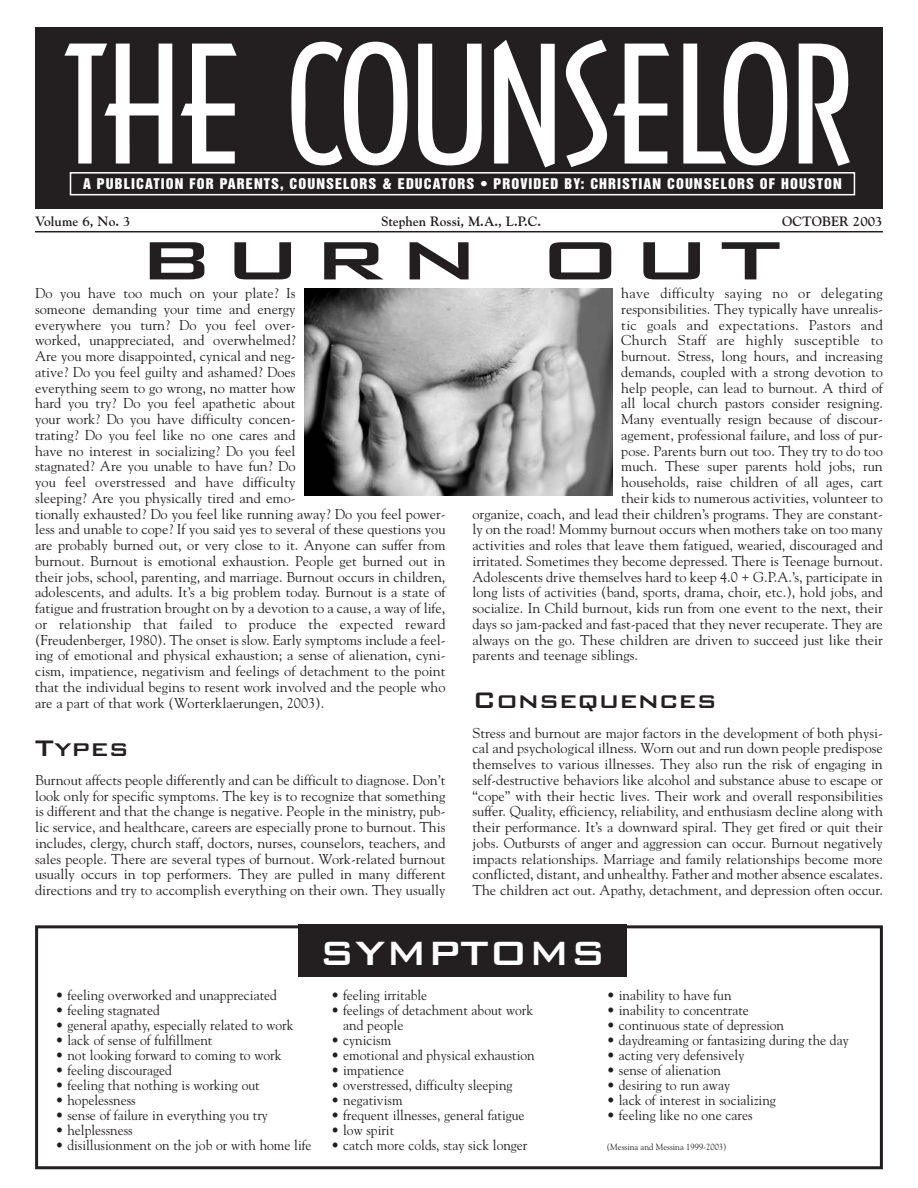
<style>
.page{position:relative;width:918px;height:1188px;background:#fff}
.page>*{position:absolute;margin:0;border:0;box-sizing:border-box;transform-origin:0 0}
.t1{font:155.7px "Arquitectura";letter-spacing:-.015em;color:#fff;scale:1.18 1}
.t2{font:500 72px "Bank Gothic BT";letter-spacing:.075em;color:#231f20;scale:1.35 1}
.t3{font:500 45px "Bank Gothic BT";color:#fff}
.t4{font:500 30px "Bank Gothic BT";color:#231f20}
.t5{font:14.25px/15.8px "Goudy";color:#231f20;text-align:justify}
.t6{font:14.25px/15px "Goudy";color:#231f20;scale:.95 1}
.t7{font:14.25px "Goudy";letter-spacing:.02em;color:#231f20}
.t8{font:13.5px "Helvetica Inserat";letter-spacing:.075em;color:#fff;scale:1.05 1}
.t9{font:700 13.5px "Goudy";color:#231f20}
.t10{font:9px "Goudy";color:#231f20;scale:.95 1}
</style>
<div class="page">
<img style="left:305px;top:288px;width:307px;height:208px">
<div style="left:35px;top:28px;width:848px;height:181px;background:#231f20"></div>
<div style="left:70px;top:172px;width:785px;height:23px;border:2px solid #fff"></div>
<hr style="left:35px;top:231px;width:848px;height:1px;background:#231f20">
<div style="left:35px;top:925px;width:848px;height:244px;border:3px solid #231f20"></div>
<div style="left:298px;top:925px;width:329px;height:52px;background:#231f20"></div>
<h1 class="t1" style="left:59px;top:34px;width:674px">THE COUNSELOR</h1>
<p class="t8" style="left:83px;top:178px;width:724px">A PUBLICATION FOR PARENTS, COUNSELORS &amp; EDUCATORS • PROVIDED BY: CHRISTIAN COUNSELORS OF HOUSTON</p>
<p class="t9" style="left:35px;top:216px;width:97px">Volume 6, No. 3</p>
<p class="t9" style="left:381px;top:216px;width:162px">Stephen Rossi, M.A., L.P.C.</p>
<p class="t9" style="left:782px;top:216px;width:102px">OCTOBER 2003</p>
<h2 class="t2" style="left:137px;top:212px;width:479px">BURN OUT</h2>
<p class="t5" style="left:35px;top:286px;width:412px;text-align:left">Do you have too much on your plate? Is<br>someone demanding your time and energy<br>everywhere you turn? Do you feel over-<br>worked, unappreciated, and overwhelmed?<br>Are you more disappointed, cynical and neg-<br>ative? Do you feel guilty and ashamed? Does<br>everything seem to go wrong, no matter how<br>hard you try? Do you feel apathetic about<br>your work? Do you have difficulty concen-<br>trating? Do you feel like no one cares and<br>have no interest in socializing? Do you feel<br>stagnated? Are you unable to have fun? Do<br>you feel overstressed and have difficulty<br>sleeping? Are you physically tired and emo-<br>tionally exhausted? Do you feel like running away? Do you feel power&shy;less and unable to cope? If you said yes to several of these questions you are probably burned out, or very close to it. Anyone can suffer from burnout. Burnout is emotional exhaustion. People get burned out in their jobs, school, parenting, and marriage. Burnout occurs in children, adolescents, and adults. It’s a big problem today. Burnout is a state of fatigue and frustration brought on by a devotion to a cause, a way of life, or relationship that failed to produce the expected reward (Freudenberger, 1980). The onset is slow. Early symptoms include a feel&shy;ing of emotional and physical exhaustion; a sense of alienation, cyni&shy;cism, impatience, negativism and feelings of detachment to the point that the individual begins to resent work involved and the people who are a part of that work (Worterklaerungen, 2003).</p>
<h3 class="t4" style="left:35px;top:728px;width:95px">Types</h3>
<p class="t5" style="left:35px;top:773px;width:412px">Burnout affects people differently and can be difficult to diagnose. Don’t look only for specific symptoms. The key is to recognize that something is different and that the change is negative. People in the ministry, pub&shy;lic service, and healthcare, careers are especially prone to burnout. This includes, clergy, church staff, doctors, nurses, counselors, teachers, and sales people. There are several types of burnout. Work-related burnout usually occurs in top performers. They are pulled in many different directions and try to accomplish everything on their own. They usually</p>
<p class="t7" style="left:621px;top:287px;width:263px">have difficulty saying no or delegating</p>
<p class="t5" style="left:621px;top:302px;width:263px">responsibilities. They typically have unrealis-</p>
<p class="t7" style="left:621px;top:319px;width:263px">tic goals and expectations. Pastors and</p>
<p class="t7" style="left:621px;top:335px;width:263px">Church Staff are highly susceptible to</p>
<p class="t5" style="left:621px;top:349px;width:263px">burnout. Stress, long hours, and increasing</p>
<p class="t5" style="left:621px;top:365px;width:263px">demands, coupled with a strong devotion to</p>
<p class="t5" style="left:621px;top:381px;width:263px">help people, can lead to burnout. A third of</p>
<p class="t5" style="left:621px;top:397px;width:263px">all local church pastors consider resigning.</p>
<p class="t5" style="left:621px;top:412px;width:263px">Many eventually resign because of discour-</p>
<p class="t5" style="left:621px;top:428px;width:263px">agement, professional failure, and loss of pur-</p>
<p class="t5" style="left:621px;top:444px;width:263px">pose. Parents burn out too. They try to do too</p>
<p class="t5" style="left:621px;top:460px;width:263px">much. These super parents hold jobs, run</p>
<p class="t5" style="left:621px;top:475px;width:263px">households, raise children of all ages, cart</p>
<p class="t5" style="left:621px;top:491px;width:263px">their kids to numerous activities, volunteer to</p>
<p class="t5" style="left:472px;top:507px;width:412px">organize, coach, and lead their children’s programs. They are constant-</p>
<p class="t5" style="left:472px;top:523px;width:412px">ly on the road! Mommy burnout occurs when mothers take on too many</p>
<p class="t5" style="left:472px;top:538px;width:412px">activities and roles that leave them fatigued, wearied, discouraged and</p>
<p class="t5" style="left:472px;top:554px;width:412px">irritated. Sometimes they become depressed. There is Teenage burnout.</p>
<p class="t5" style="left:472px;top:570px;width:412px">Adolescents drive themselves hard to keep 4.0 + G.P.A.’s, participate in</p>
<p class="t5" style="left:472px;top:586px;width:412px">long lists of activities (band, sports, drama, choir, etc.), hold jobs, and</p>
<p class="t5" style="left:472px;top:601px;width:412px">socialize. In Child burnout, kids run from one event to the next, their</p>
<p class="t5" style="left:472px;top:617px;width:412px">days so jam-packed and fast-paced that they never recuperate. They are</p>
<p class="t5" style="left:472px;top:633px;width:412px">always on the go. These children are driven to succeed just like their</p>
<p class="t5" style="left:472px;top:649px;width:167px">parents and teenage siblings.</p>
<h3 class="t4" style="left:472px;top:680px;width:246px">Consequences</h3>
<p class="t5" style="left:472px;top:726px;width:412px">Stress and burnout are major factors in the development of both physi&shy;cal and psychological illness. Worn out and run down people predispose themselves to various illnesses. They also run the risk of engaging in self-destructive behaviors like alcohol and substance abuse to escape or “cope” with their hectic lives. Their work and overall responsibilities suffer. Quality, efficiency, reliability, and enthusiasm decline along with their performance. It’s a downward spiral. They get fired or quit their jobs. Outbursts of anger and aggression can occur. Burnout negatively impacts relationships. Marriage and family relationships become more conflicted, distant, and unhealthy. Father and mother absence escalates.<br>The children act out. Apathy, detachment, and depression often occur.</p>
<p class="t6" style="left:56px;top:989px;width:235px">• feeling overworked and unappreciated</p>
<p class="t6" style="left:56px;top:1004px;width:111px">• feeling stagnated</p>
<p class="t6" style="left:56px;top:1019px;width:252px">• general apathy, especially related to work</p>
<p class="t6" style="left:56px;top:1034px;width:167px">• lack of sense of fulfillment</p>
<p class="t6" style="left:56px;top:1049px;width:239px">• not looking forward to coming to work</p>
<p class="t6" style="left:56px;top:1064px;width:124px">• feeling discouraged</p>
<p class="t6" style="left:56px;top:1079px;width:216px">• feeling that nothing is working out</p>
<p class="t6" style="left:56px;top:1094px;width:86px">• hopelessness</p>
<p class="t6" style="left:56px;top:1109px;width:225px">• sense of failure in everything you try</p>
<p class="t6" style="left:56px;top:1124px;width:83px">• helplessness</p>
<p class="t6" style="left:56px;top:1139px;width:271px">• disillusionment on the job or with home life</p>
<h3 class="t3" style="left:319px;top:923px;width:289px">SYMPTOMS</h3>
<p class="t6" style="left:331px;top:989px;width:103px">• feeling irritable</p>
<p class="t6" style="left:343px;top:1004px;width:201px;text-indent:-12px">• feelings of detachment about work and people</p>
<p class="t6" style="left:331px;top:1034px;width:65px">• cynicism</p>
<p class="t6" style="left:331px;top:1049px;width:216px">• emotional and physical exhaustion</p>
<p class="t6" style="left:331px;top:1064px;width:78px">• impatience</p>
<p class="t6" style="left:331px;top:1079px;width:192px">• overstressed, difficulty sleeping</p>
<p class="t6" style="left:331px;top:1094px;width:77px">• negativism</p>
<p class="t6" style="left:331px;top:1109px;width:205px">• frequent illnesses, general fatigue</p>
<p class="t6" style="left:331px;top:1124px;width:68px">• low spirit</p>
<p class="t6" style="left:331px;top:1139px;width:208px">• catch more colds, stay sick longer</p>
<p class="t6" style="left:607px;top:989px;width:133px">• inability to have fun</p>
<p class="t6" style="left:607px;top:1004px;width:151px">• inability to concentrate</p>
<p class="t6" style="left:607px;top:1019px;width:188px">• continuous state of depression</p>
<p class="t6" style="left:607px;top:1034px;width:256px">• daydreaming or fantasizing during the day</p>
<p class="t6" style="left:607px;top:1049px;width:146px">• acting very defensively</p>
<p class="t6" style="left:607px;top:1064px;width:122px">• sense of alienation</p>
<p class="t6" style="left:607px;top:1079px;width:131px">• desiring to run away</p>
<p class="t6" style="left:607px;top:1094px;width:179px">• lack of interest in socializing</p>
<p class="t6" style="left:607px;top:1109px;width:155px">• feeling like no one cares</p>
<p class="t10" style="left:607px;top:1143px;width:127px">(Messina and Messina 1999-2003)</p>
</div>
